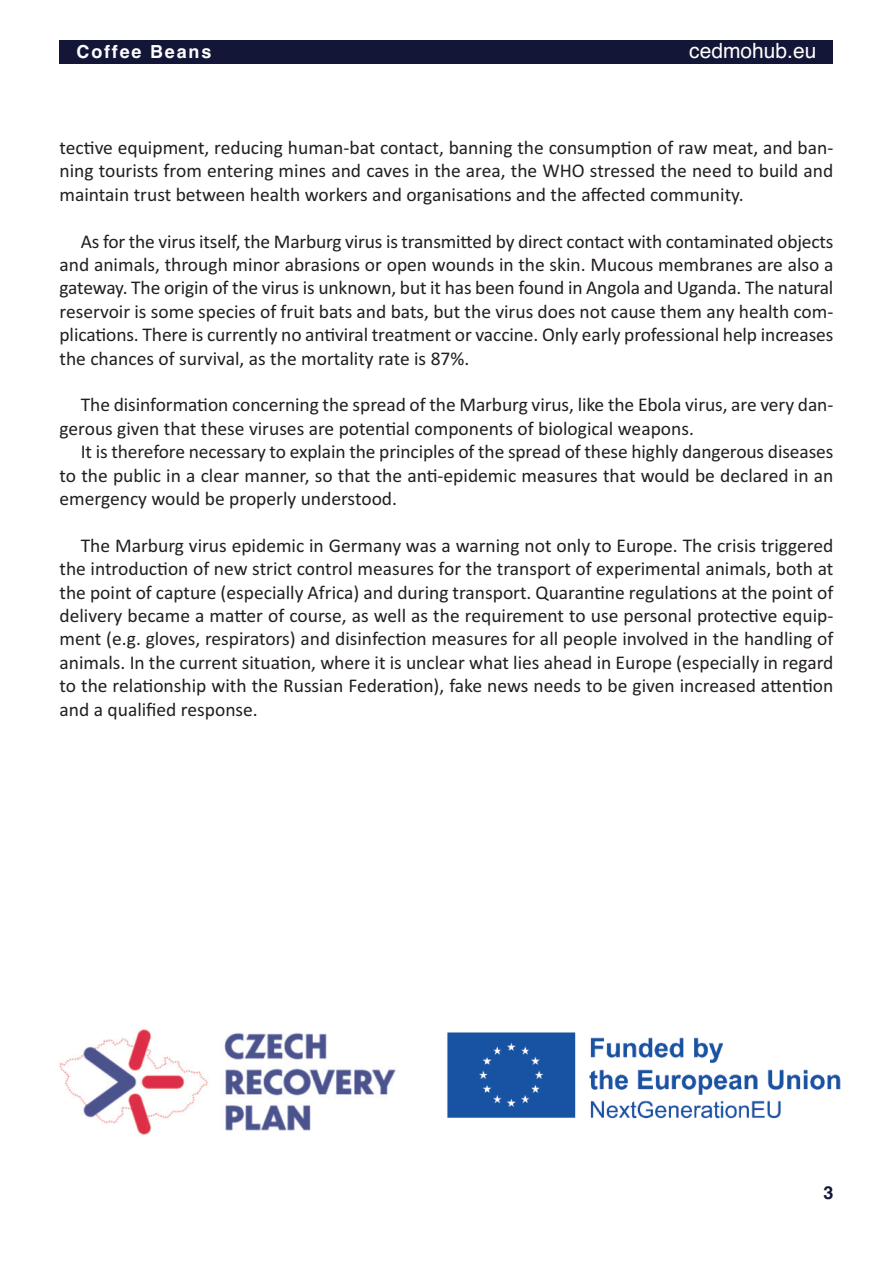
<style>
.page{position:relative;width:893px;height:1263px;background:#fff}
.page>*{position:absolute;margin:0;border:0;box-sizing:border-box;transform-origin:0 0}
.t1{font:21px "Helvetica";color:#fff}
.t2{font:19.5px/23.4px "Calibri";color:#231f20;text-align:justify}
.t3{font:700 18px "Helvetica";letter-spacing:.1em;color:#fff}
.t4{font:700 18px "Helvetica";color:#141638}
</style>
<div class="page">
<div style="left:60px;top:40px;width:773px;height:24px;background:#141638"></div>
<img style="left:59px;top:1029px;width:337px;height:106px">
<img style="left:447px;top:1032px;width:394px;height:87px">
<p class="t3" style="left:77px;top:41px;width:136px">Coffee Beans</p>
<p class="t1" style="left:689px;top:39px;width:129px">cedmohub.eu</p>
<p class="t2" style="left:60px;top:135px;width:775px">tective equipment, reducing human-bat contact, banning the consumption of raw meat, and ban&shy;ning tourists from entering mines and caves in the area, the WHO stressed the need to build and maintain trust between health workers and organisations and the affected community.</p>
<p class="t2" style="left:60px;top:229px;width:775px;text-indent:21px">As for the virus itself, the Marburg virus is transmitted by direct contact with contaminated objects and animals, through minor abrasions or open wounds in the skin. Mucous membranes are also a gateway. The origin of the virus is unknown, but it has been found in Angola and Uganda. The natural reservoir is some species of fruit bats and bats, but the virus does not cause them any health com&shy;plications. There is currently no antiviral treatment or vaccine. Only early professional help increases the chances of survival, as the mortality rate is 87%.</p>
<p class="t2" style="left:60px;top:393px;width:775px;text-indent:21px">The disinformation concerning the spread of the Marburg virus, like the Ebola virus, are very dan&shy;gerous given that these viruses are potential components of biological weapons.</p>
<p class="t2" style="left:60px;top:440px;width:775px;text-indent:21px">It is therefore necessary to explain the principles of the spread of these highly dangerous diseases to the public in a clear manner, so that the anti-epidemic measures that would be declared in an emergency would be properly understood.</p>
<p class="t2" style="left:60px;top:533px;width:775px;text-indent:21px">The Marburg virus epidemic in Germany was a warning not only to Europe. The crisis triggered the introduction of new strict control measures for the transport of experimental animals, both at the point of capture (especially Africa) and during transport. Quarantine regulations at the point of delivery became a matter of course, as well as the requirement to use personal protective equip&shy;ment (e.g. gloves, respirators) and disinfection measures for all people involved in the handling of animals. In the current situation, where it is unclear what lies ahead in Europe (especially in regard to the relationship with the Russian Federation), fake news needs to be given increased attention and a qualified response.</p>
<p class="t4" style="left:823px;top:1182px;width:12px">3</p>
</div>
